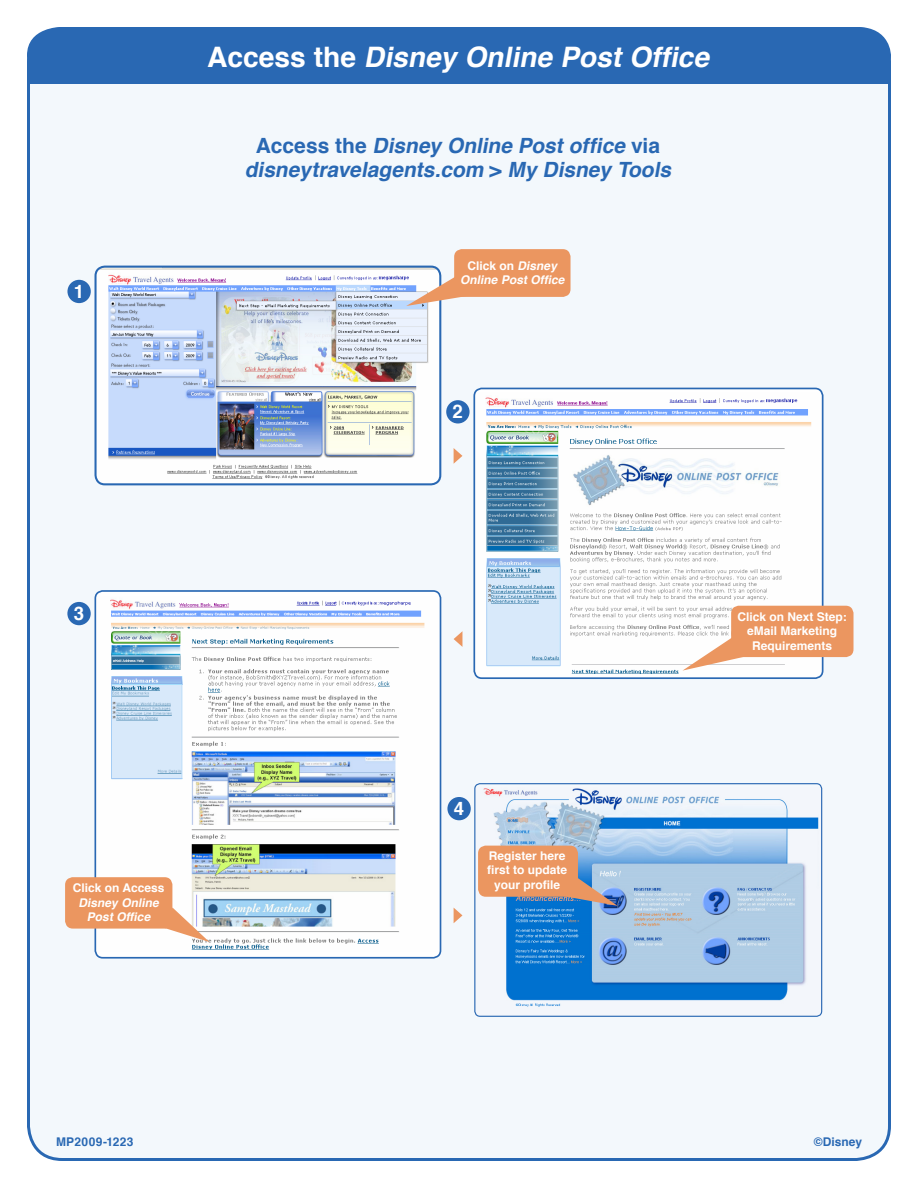
<style>
.page{position:relative;width:918px;height:1188px;background:#fff}
.page>*{position:absolute;margin:0;border:0;box-sizing:border-box;transform-origin:0 0}
.t1{font:italic 700 28.2px "Helvetica";color:#fff}
.t2{font:italic 700 21px/24px "Helvetica";color:#2968b3;text-align:center}
.t3{font:700 18.6px "Helvetica";color:#fff}
.t4{font:700 12px/14.4px "Helvetica";color:#fff;text-align:center}
.t5{font:italic 700 12px/14.4px "Helvetica";color:#fff;text-align:center}
.t6{font:700 12px "Helvetica";letter-spacing:.02em;color:#2968b3}
.s1{font-style:normal}
</style>
<div class="page">
<div style="left:28px;top:28px;width:862px;height:1132px;background:#f3f8fc;border-radius:34px"></div>
<div style="left:27px;top:27px;width:864px;height:38px;background:#2968b3"></div>
<div style="left:27px;top:65px;width:864px;height:19px;background:#2968b3"></div>
<svg style="left:454px;top:448px;width:8px;height:16px"></svg>
<svg style="left:454px;top:631px;width:8px;height:16px"></svg>
<svg style="left:454px;top:908px;width:8px;height:15px"></svg>
<img style="left:476px;top:393px;width:345px;height:283px">
<div style="left:473px;top:388px;width:351px;height:291px;border:2px solid #2968b3;border-radius:8px"></div>
<img style="left:98px;top:596px;width:340px;height:356px">
<div style="left:95px;top:590px;width:346px;height:369px;border:2px solid #2968b3;border-radius:7px"></div>
<img style="left:96px;top:267px;width:344px;height:217px">
<div style="left:95px;top:266px;width:346px;height:219px;border:2px solid #2968b3;border-radius:9px"></div>
<img style="left:475px;top:788px;width:347px;height:228px">
<div style="left:474px;top:783px;width:348px;height:234px;border:1px solid #2968b3;border-radius:5px"></div>
<div style="left:478px;top:846px;width:100px;height:51px;background:#eb9660;border-radius:8px"></div>
<svg style="left:558px;top:877px;width:60px;height:29px"></svg>
<div style="left:454px;top:249px;width:117px;height:48px;background:#eb9660;border-radius:8px"></div>
<svg style="left:406px;top:276px;width:66px;height:30px"></svg>
<div style="left:731px;top:606px;width:123px;height:51px;background:#eb9660;border-radius:8px"></div>
<svg style="left:682px;top:636px;width:67px;height:35px"></svg>
<div style="left:65px;top:877px;width:107px;height:52px;background:#eb9660;border-radius:8px"></div>
<svg style="left:162px;top:908px;width:48px;height:34px"></svg>
<div style="left:447px;top:401px;width:22px;height:21px;background:#2968b3;border-radius:50%"></div>
<div style="left:446px;top:400px;width:24px;height:23px;border:2px solid #2968b3;border-radius:50%"></div>
<div style="left:448px;top:798px;width:22px;height:21px;background:#2968b3;border-radius:50%"></div>
<div style="left:447px;top:797px;width:24px;height:23px;border:2px solid #2968b3;border-radius:50%"></div>
<div style="left:68px;top:603px;width:22px;height:21px;background:#2968b3;border-radius:50%"></div>
<div style="left:67px;top:602px;width:24px;height:23px;border:2px solid #2968b3;border-radius:50%"></div>
<div style="left:69px;top:281px;width:21px;height:21px;background:#2968b3;border-radius:50%"></div>
<div style="left:67px;top:280px;width:24px;height:23px;border:2px solid #2968b3;border-radius:50%"></div>
<p class="t1" style="left:207px;top:31px;width:512px"><span class="s1">A c c e s s t h e</span> Disney Online PostOffice</p>
<p class="t3" style="left:74px;top:274px;width:12px">1</p>
<p class="t3" style="left:74px;top:597px;width:12px">3</p>
<p class="t5" style="left:73px;top:880px;width:93px"><span class="s1">Click on Access<br></span>Disney Online<br>PostOffice</p>
<p class="t2" style="left:245px;top:133px;width:434px"><span class="s1">A c c e s s t h e</span> Disney Online Postoffice <span class="s1">v i a </span>disneytravelagents.com <span class="s1">&gt;</span> My Disney Tools</p>
<p class="t5" style="left:460px;top:258px;width:109px"><span class="s1">Click on</span> Disney<br>Online PostOffice</p>
<p class="t3" style="left:453px;top:395px;width:12px">2</p>
<p class="t3" style="left:454px;top:792px;width:12px">4</p>
<p class="t4" style="left:487px;top:848px;width:82px">Register here first to update your profile</p>
<p class="t4" style="left:738px;top:609px;width:111px">Click on Next Step: eMail Marketing<br>Requirements</p>
<p class="t6" style="left:56px;top:1131px;width:79px">MP2009-1223</p>
<p class="t6" style="left:814px;top:1131px;width:50px">©Disney</p>
</div>
